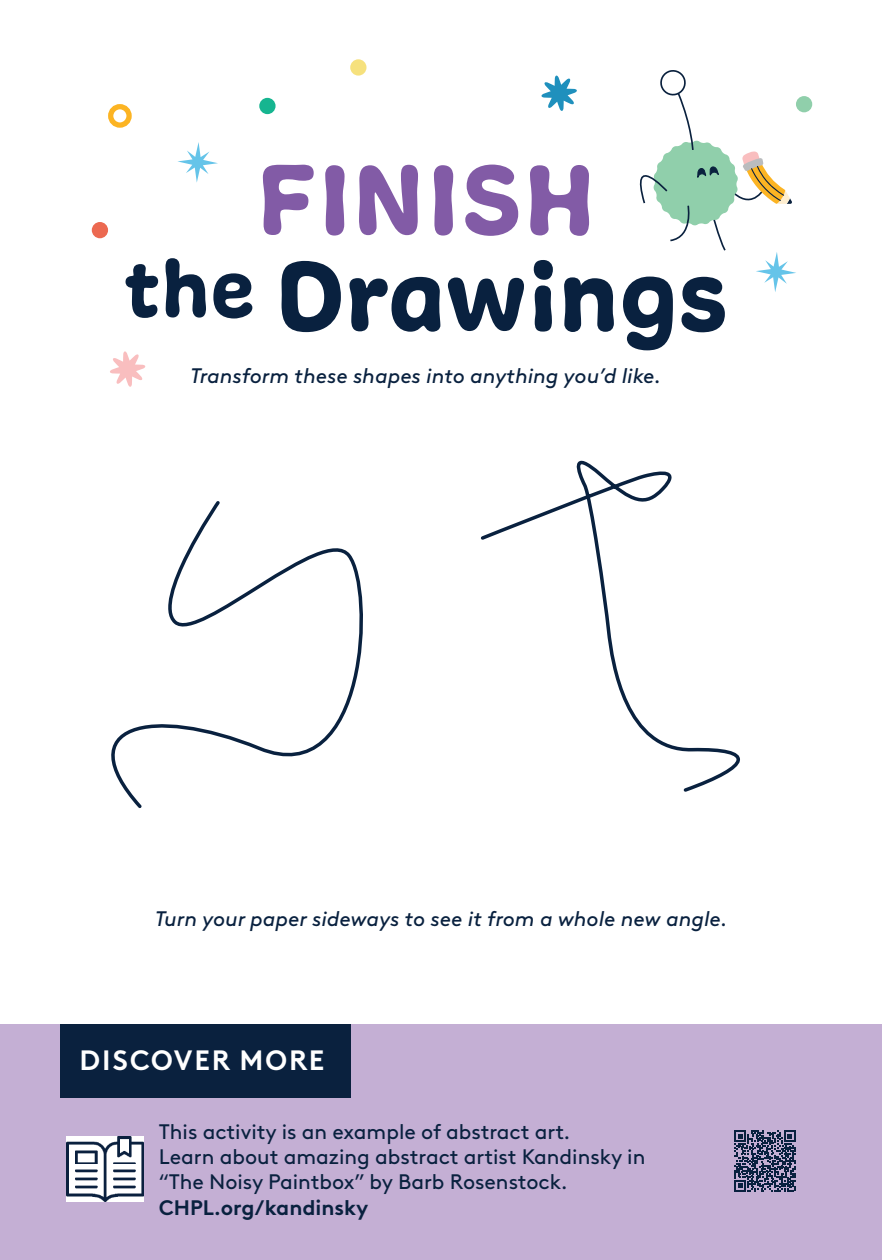
<style>
.page{position:relative;width:882px;height:1260px;background:#fff}
.page>*{position:absolute;margin:0;border:0;box-sizing:border-box;transform-origin:0 0}
.t1{font:105px/96.2px "Freude";letter-spacing:.025em;color:#09213f;text-align:center}
.t2{font:700 28px "Brown LL";letter-spacing:.06em;color:#fff}
.t3{font:21px/25.2px "Brown LL";color:#09213f}
.t4{font:italic 21px "Brown LL";color:#09213f}
.t5{font:700 21px "Brown LL";color:#09213f}
.s1{color:#825ba6}
.s2{font-size:84px}
</style>
<div class="page">
<svg style="left:111px;top:501px;width:252px;height:308px"></svg>
<svg style="left:480px;top:460px;width:260px;height:332px"></svg>
<div style="left:0;top:1024px;width:882px;height:236px;background:#c4afd4"></div>
<div style="left:60px;top:1024px;width:291px;height:74px;background:#0a213e"></div>
<svg style="left:734px;top:1130px;width:62px;height:61px"></svg>
<div style="left:108px;top:104px;width:24px;height:24px;border:5px solid #fcb423;border-radius:50%"></div>
<div style="left:92px;top:222px;width:16px;height:16px;background:#ec6951;border-radius:50%"></div>
<div style="left:796px;top:96px;width:16px;height:16px;background:#90cfab;border-radius:50%"></div>
<div style="left:259px;top:98px;width:17px;height:16px;background:#16b590;border-radius:50%"></div>
<div style="left:350px;top:59px;width:17px;height:17px;background:#f6e17d;border-radius:50%"></div>
<svg style="left:177px;top:142px;width:41px;height:41px"></svg>
<svg style="left:639px;top:70px;width:157px;height:222px"></svg>
<svg style="left:110px;top:351px;width:36px;height:36px"></svg>
<svg style="left:541px;top:75px;width:36px;height:36px"></svg>
<img style="left:67px;top:1137px;width:76px;height:65px">
<h1 class="t1" style="left:124px;top:153px;width:603px"><span class="s1">FINISH<br></span><span class="s2">the</span> Drawings</h1>
<p class="t4" style="left:190px;top:360px;width:472px">Transform these shapes into anything you’d like.</p>
<p class="t4" style="left:155px;top:903px;width:574px">Turn your paper sideways to see it from a whole new angle.</p>
<h2 class="t2" style="left:80px;top:1039px;width:246px">DISCOVER MORE</h2>
<p class="t3" style="left:159px;top:1117px;width:488px">This activity is an example of abstract art.<br>Learn about amazing abstract artist Kandinsky in “The Noisy Paintbox” by Barb Rosenstock.</p>
<p class="t5" style="left:159px;top:1191px;width:211px">CHPL.org/kandinsky</p>
</div>
